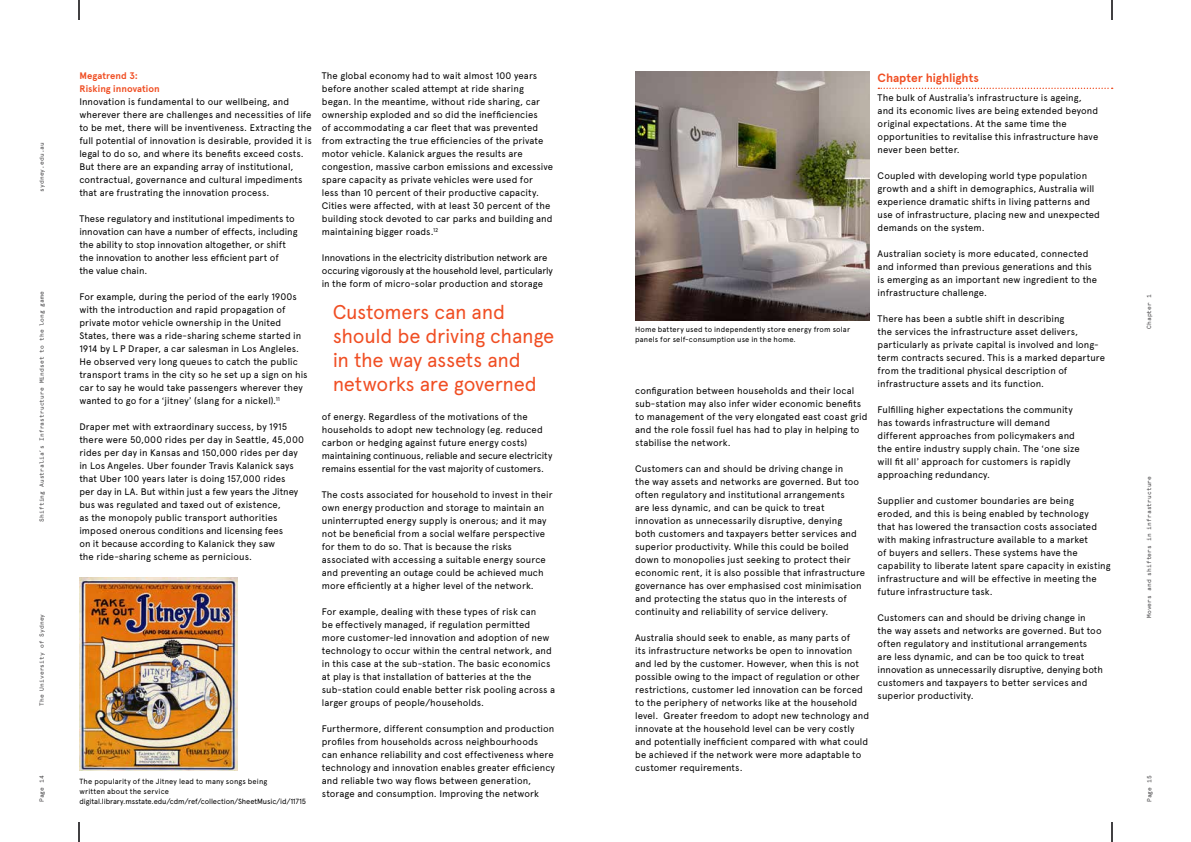
<style>
.page{position:relative;width:1191px;height:842px;background:#fff}
.page>*{position:absolute;margin:0;border:0;box-sizing:border-box;transform-origin:0 0}
.t1{font:20px/24px "Apercu Pro";letter-spacing:-.015em;color:#f04e23}
.t2{font:700 12px "Apercu Pro";letter-spacing:-.005em;color:#f04e23}
.t3{font:9.5px/13px "Apercu Pro";letter-spacing:.01em;color:#000}
.t4{font:9.5px/13px "Apercu Pro";letter-spacing:-.01em;color:#000}
.t5{font:700 9.5px/13px "Apercu Pro";letter-spacing:.005em;color:#f04e23}
.t6{font:7.5px/9.8px "Apercu Pro";letter-spacing:.015em;color:#000}
.t7{font:6px "Apercu Pro Mono";letter-spacing:.02em;color:#414042}
</style>
<div class="page">
<img style="left:79px;top:578px;width:158px;height:192px">
<svg style="left:878px;top:88px;width:234px;height:1px"></svg>
<img style="left:635px;top:72px;width:234px;height:248px">
<hr style="left:1110px;top:822px;width:2px;height:20px;background:#414042">
<hr style="left:1110px;top:0;width:2px;height:20px;background:#414042">
<svg style="left:79px;top:822px;width:1px;height:20px"></svg>
<svg style="left:79px;top:0;width:1px;height:20px"></svg>
<p class="t7" style="left:37px;top:192px;width:51px;rotate:-90deg">sydney.edu.au</p>
<p class="t7" style="left:37px;top:522px;width:232px;rotate:-90deg">Shifting Australia’s Infrastructure Mindset to the long game</p>
<p class="t7" style="left:37px;top:706px;width:94px;rotate:-90deg">The University of Sydney</p>
<p class="t7" style="left:37px;top:802px;width:28px;rotate:-90deg">Page 14</p>
<p class="t5" style="left:79px;top:69px;width:82px">Megatrend 3:<br>Risking innovation</p>
<p class="t3" style="left:79px;top:94px;width:234px">Innovation is fundamental to our wellbeing, and wherever there are challenges and necessities of life to be met, there will be inventiveness. Extracting the full potential of innovation is desirable, provided it is legal to do so, and where its benefits exceed costs.<br>But there are an expanding array of institutional, contractual, governance and cultural impediments that are frustrating the innovation process.</p>
<p class="t3" style="left:79px;top:211px;width:220px">These regulatory and institutional impediments to innovation can have a number of effects, including the ability to stop innovation altogether, or shift the innovation to another less efficient part of<br>the value chain.</p>
<p class="t3" style="left:79px;top:289px;width:230px">For example, during the period of the early 1900s with the introduction and rapid propagation of private motor vehicle ownership in the United States, there was a ride-sharing scheme started in 1914 by L P Draper, a car salesman in Los Angleles.<br>He observed very long queues to catch the public transport trams in the city so he set up a sign on his car to say he would take passengers wherever they wanted to go for a ‘jitney’ (slang for a nickel).<sup>11</sup></p>
<p class="t3" style="left:79px;top:419px;width:226px">Draper met with extraordinary success, by 1915 there were 50,000 rides per day in Seattle, 45,000 rides per day in Kansas and 150,000 rides per day in Los Angeles. Uber founder Travis Kalanick says that Uber 100 years later is doing 157,000 rides<br>per day in LA. But within just a few years the Jitney bus was regulated and taxed out of existence,<br>as the monopoly public transport authorities imposed onerous conditions and licensing fees<br>on it because according to Kalanick they saw<br>the ride-sharing scheme as pernicious.</p>
<p class="t6" style="left:80px;top:776px;width:228px">The popularity of the Jitney lead to many songs being<br>written about the service digital.library.msstate.edu/cdm/ref/collection/SheetMusic/id/11715</p>
<p class="t3" style="left:322px;top:68px;width:233px">The global economy had to wait almost 100 years before another scaled attempt at ride sharing began. In the meantime, without ride sharing, car ownership exploded and so did the inefficiencies<br>of accommodating a car fleet that was prevented from extracting the true efficiencies of the private motor vehicle. Kalanick argues the results are congestion, massive carbon emissions and excessive spare capacity as private vehicles were used for<br>less than 10 percent of their productive capacity.<br>Cities were affected, with at least 30 percent of the building stock devoted to car parks and building and maintaining bigger roads.<sup>12</sup></p>
<p class="t4" style="left:322px;top:250px;width:233px">Innovations in the electricity distribution network are occuring vigorously at the household level, particularly in the form of micro-solar production and storage</p>
<h1 class="t1" style="left:333px;top:299px;width:223px">Customers can and should be driving change in the way assets and networks are governed</h1>
<p class="t3" style="left:322px;top:409px;width:232px">of energy. Regardless of the motivations of the households to adopt new technology (eg. reduced carbon or hedging against future energy costs) maintaining continuous, reliable and secure electricity remains essential for the vast majority of customers.</p>
<p class="t3" style="left:322px;top:487px;width:232px">The costs associated for household to invest in their own energy production and storage to maintain an uninterrupted energy supply is onerous; and it may not be beneficial from a social welfare perspective for them to do so. That is because the risks associated with accessing a suitable energy source and preventing an outage could be achieved much more efficiently at a higher level of the network.</p>
<p class="t3" style="left:322px;top:604px;width:235px">For example, dealing with these types of risk can<br>be effectively managed, if regulation permitted more customer-led innovation and adoption of new technology to occur within the central network, and in this case at the sub-station. The basic economics at play is that installation of batteries at the the sub-station could enable better risk pooling across a larger groups of people/households.</p>
<p class="t3" style="left:322px;top:721px;width:235px">Furthermore, different consumption and production profiles from households across neighbourhoods can enhance reliability and cost effectiveness where technology and innovation enables greater efficiency and reliable two way flows between generation, storage and consumption. Improving the network</p>
<p class="t6" style="left:635px;top:324px;width:216px">Home battery used to independently store energy from solar panels for self-consumption use in the home.</p>
<p class="t3" style="left:635px;top:383px;width:234px">configuration between households and their local sub-station may also infer wider economic benefits to management of the very elongated east coast grid and the role fossil fuel has had to play in helping to stabilise the network.</p>
<p class="t3" style="left:635px;top:461px;width:232px">Customers can and should be driving change in<br>the way assets and networks are governed. But too often regulatory and institutional arrangements<br>are less dynamic, and can be quick to treat innovation as unnecessarily disruptive, denying<br>both customers and taxpayers better services and superior productivity. While this could be boiled down to monopolies just seeking to protect their economic rent, it is also possible that infrastructure governance has over emphasised cost minimisation and protecting the status quo in the interests of continuity and reliability of service delivery.</p>
<p class="t3" style="left:635px;top:630px;width:235px">Australia should seek to enable, as many parts of<br>its infrastructure networks be open to innovation and led by the customer. However, when this is not possible owing to the impact of regulation or other restrictions, customer led innovation can be forced to the periphery of networks like at the household level. Greater freedom to adopt new technology and innovate at the household level can be very costly and potentially inefficient compared with what could be achieved if the network were more adaptable to customer requirements.</p>
<p class="t2" style="left:877px;top:69px;width:103px">Chapter highlights</p>
<p class="t3" style="left:877px;top:91px;width:222px">The bulk of Australia’s infrastructure is ageing, and its economic lives are being extended beyond original expectations. At the same time the opportunities to revitalise this infrastructure have never been better.</p>
<p class="t3" style="left:877px;top:169px;width:224px">Coupled with developing world type population growth and a shift in demographics, Australia will experience dramatic shifts in living patterns and use of infrastructure, placing new and unexpected demands on the system.</p>
<p class="t3" style="left:877px;top:247px;width:221px">Australian society is more educated, connected and informed than previous generations and this is emerging as an important new ingredient to the infrastructure challenge.</p>
<p class="t3" style="left:877px;top:312px;width:229px">There has been a subtle shift in describing<br>the services the infrastructure asset delivers, particularly as private capital is involved and long&shy;term contracts secured. This is a marked departure from the traditional physical description of infrastructure assets and its function.</p>
<p class="t3" style="left:877px;top:403px;width:203px">Fulfilling higher expectations the community has towards infrastructure will demand different approaches from policymakers and the entire industry supply chain. The ‘one size will fit all’ approach for customers is rapidly approaching redundancy.</p>
<p class="t3" style="left:877px;top:494px;width:234px">Supplier and customer boundaries are being eroded, and this is being enabled by technology<br>that has lowered the transaction costs associated with making infrastructure available to a market<br>of buyers and sellers. These systems have the capability to liberate latent spare capacity in existing infrastructure and will be effective in meeting the future infrastructure task.</p>
<p class="t3" style="left:877px;top:611px;width:227px">Customers can and should be driving change in<br>the way assets and networks are governed. But too often regulatory and institutional arrangements are less dynamic, and can be too quick to treat innovation as unnecessarily disruptive, denying both customers and taxpayers to better services and superior productivity.</p>
<p class="t7" style="left:1144px;top:329px;width:36px;rotate:-90deg">Chapter 1</p>
<p class="t7" style="left:1144px;top:618px;width:143px;rotate:-90deg">Movers and shifters in infrastructure</p>
<p class="t7" style="left:1144px;top:802px;width:28px;rotate:-90deg">Page 15</p>
</div>
